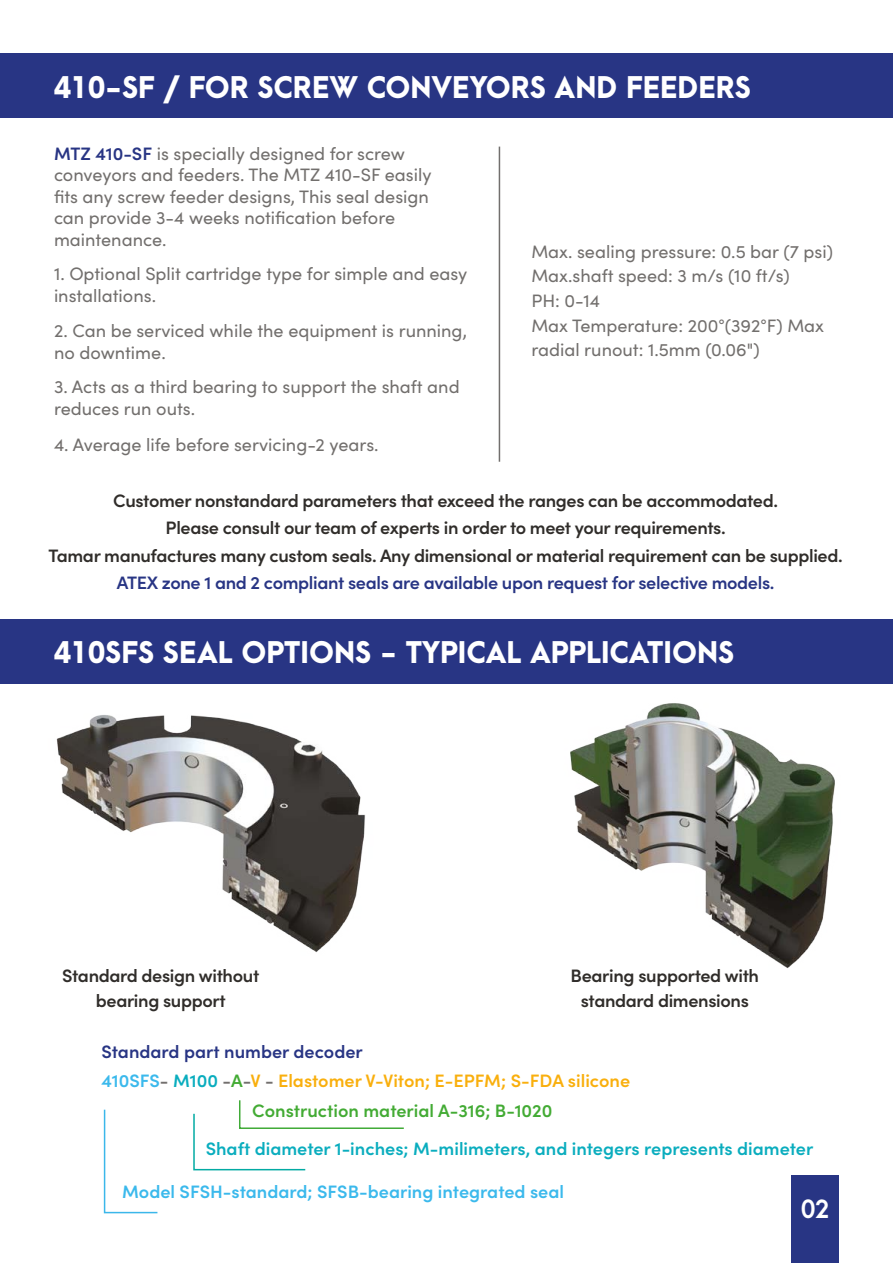
<style>
.page{position:relative;width:893px;height:1263px;background:#fff}
.page>*{position:absolute;margin:0;border:0;box-sizing:border-box;transform-origin:0 0}
.t1{font:800 27px "Arca Majora 3";color:#fff}
.t2{font:700 24px "Arca Majora 3";color:#fff}
.t3{font:18px/21.6px "Sofia Pro";color:#726f6d}
.t4{font:600 18px/27.6px "Sofia Pro";letter-spacing:-.02em;color:#302d2a;text-align:center}
.t5{font:600 18px "Sofia Pro";letter-spacing:-.02em;color:#283584}
.t6{font:600 18px "Sofia Pro";color:#0aadbe}
.t7{font:600 18px "Sofia Pro";color:#f9af0d}
.t8{font:600 18px "Sofia Pro";color:#3bb9ec}
.t9{font:600 18px "Sofia Pro";color:#43ab34}
.t10{font:600 18px "Sofia Pro";color:#283584}
.s1{font-weight:600;color:#283584}
.s2{color:#3bb9ec}
.s3{color:#726f6d}
.s4{color:#0aadbe}
.s5{color:#43ab34}
</style>
<div class="page">
<div style="left:0;top:54px;width:893px;height:64px;background:#283584"></div>
<div style="left:0;top:619px;width:893px;height:64px;background:#283584"></div>
<div style="left:792px;top:1176px;width:47px;height:87px;background:#283584"></div>
<hr style="left:499px;top:147px;width:1px;height:315px;background:#726f6d">
<img style="left:12px;top:683px;width:378px;height:269px">
<img style="left:570px;top:703px;width:265px;height:265px">
<svg style="left:193px;top:1100px;width:211px;height:71px"></svg>
<svg style="left:103px;top:1109px;width:55px;height:105px"></svg>
<h1 class="t1" style="left:54px;top:62px;width:698px">410-SF / FOR SCREW CONVEYORS AND FEEDERS</h1>
<p class="t3" style="left:54px;top:141px;width:379px"><span class="s1">MTZ 410-SF</span> is specially designed for screw conveyors and feeders. The MTZ 410-SF easily fits any screw feeder designs, This seal design can provide 3-4 weeks notification before maintenance.</p>
<p class="t3" style="left:54px;top:262px;width:415px">1. Optional Split cartridge type for simple and easy installations.</p>
<p class="t3" style="left:54px;top:319px;width:415px">2. Can be serviced while the equipment is running, no downtime.</p>
<p class="t3" style="left:54px;top:375px;width:407px">3. Acts as a third bearing to support the shaft and reduces run outs.</p>
<p class="t3" style="left:54px;top:432px;width:326px">4. Average life before servicing-2 years.</p>
<p class="t3" style="left:531px;top:238px;width:303px;line-height:24.6px">Max. sealing pressure: 0.5 bar (7 psi)<br>Max.shaft speed: 3 m/s (10 ft/s)<br>PH: 0-14<br>Max Temperature: 200°(392°F) Max radial runout: 1.5mm (0.06")</p>
<p class="t4" style="left:49px;top:485px;width:795px">Customer nonstandard parameters that exceed the ranges can be accommodated.<br>Please consult our team of experts in order to meet your requirements.<br>Tamar manufactures many custom seals. Any dimensional or material requirement can be supplied.</p>
<p class="t5" style="left:117px;top:569px;width:659px">ATEX zone 1 and 2 compliant seals are available upon request for selective models.</p>
<h1 class="t1" style="left:54px;top:628px;width:682px">410SFS SEAL OPTIONS - TYPICAL APPLICATIONS</h1>
<p class="t4" style="left:62px;top:962px;width:198px;line-height:24.6px">Standard design without bearing support</p>
<p class="t4" style="left:571px;top:962px;width:190px;line-height:24.6px">Bearing supported with standard dimensions</p>
<p class="t10" style="left:102px;top:1038px;width:263px">Standard part number decoder</p>
<p class="t7" style="left:102px;top:1067px;width:530px"><span class="s2">410SFS</span><span class="s3">-</span> <span class="s4">M100</span> <span class="s3">-</span><span class="s5">A</span><span class="s3">-</span>V <span class="s3">-</span> Elastomer V-Viton; E-EPFM; S-FDA silicone</p>
<p class="t9" style="left:252px;top:1097px;width:302px">Construction material A-316; B-1020</p>
<p class="t6" style="left:206px;top:1135px;width:609px">Shaft diameter 1-inches; M-milimeters, and integers represents diameter</p>
<p class="t8" style="left:122px;top:1178px;width:443px">Model SFSH-standard; SFSB-bearing integrated seal</p>
<h2 class="t2" style="left:801px;top:1187px;width:30px">02</h2>
</div>
